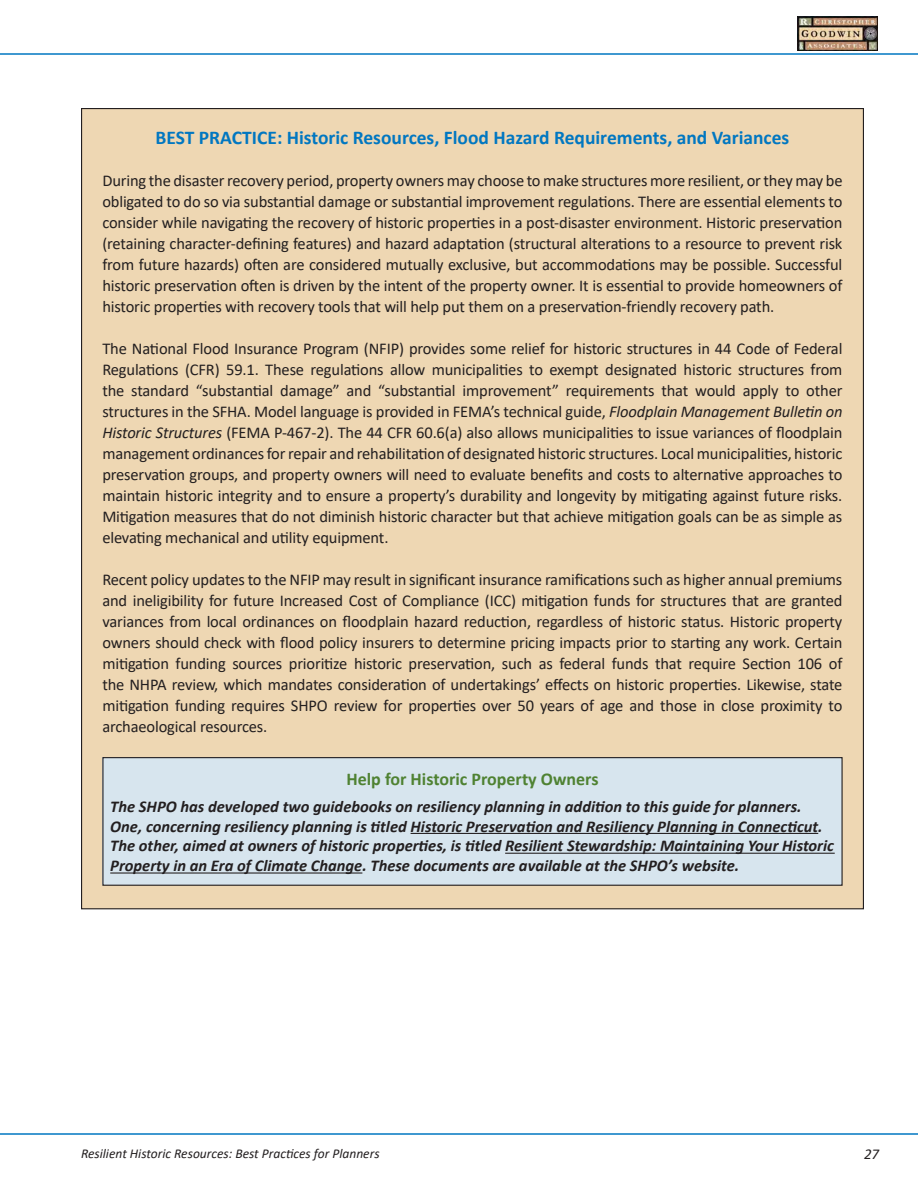
<style>
.page{position:relative;width:918px;height:1188px;background:#fff}
.page>*{position:absolute;margin:0;border:0;box-sizing:border-box;transform-origin:0 0}
.Head_3_Blue{font:700 19.5px "Calibri";color:#0177c1}
.Blue_Box_Heading{font:700 18px "Calibri";color:#4f8232}
.t1{font:16.5px/21px "Calibri";letter-spacing:-.01em;color:#231f20;text-align:justify}
.Blue_Box_Text{font:italic 700 16.5px/19.8px "Calibri";color:#231f20}
.t2{font:italic 15px "Calibri";color:#231f20}
.t3{font:italic 13.5px "Calibri";color:#231f20}
.s1{font-style:italic}
</style>
<div class="page">
<img style="left:797px;top:17px;width:81px;height:34px">
<hr style="left:0;top:1133px;width:918px;height:2px;background:#0177c1">
<hr style="left:0;top:53px;width:918px;height:2px;background:#0177c1">
<div style="left:82px;top:109px;width:781px;height:800px;background:#eed7b3"></div>
<div style="left:103px;top:758px;width:739px;height:127px;background:#d7e5ee"></div>
<hr style="left:411px;top:833px;width:407px;height:1px;background:#231f20">
<hr style="left:505px;top:853px;width:330px;height:1px;background:#231f20">
<hr style="left:110px;top:872px;width:252px;height:2px;background:#231f20">
<div style="left:102px;top:757px;width:741px;height:129px;border:1px solid #231f20"></div>
<p class="Head_3_Blue" style="left:156px;top:124px;width:635px">BEST PRACTICE: Historic Resources, Flood Hazard Requirements, and Variances</p>
<p class="t1" style="left:102px;top:170px;width:742px">During the disaster recovery period, property owners may choose to make structures more resilient, or they may be obligated to do so via substantial damage or substantial improvement regulations. There are essential elements to consider while navigating the recovery of historic properties in a post-disaster environment. Historic preservation (retaining character-defining features) and hazard adaptation (structural alterations to a resource to prevent risk from future hazards) often are considered mutually exclusive, but accommodations may be possible. Successful historic preservation often is driven by the intent of the property owner. It is essential to provide homeowners of historic properties with recovery tools that will help put them on a preservation-friendly recovery path.</p>
<p class="t1" style="left:102px;top:338px;width:742px">The National Flood Insurance Program (NFIP) provides some relief for historic structures in 44 Code of Federal Regulations (CFR) 59.1. These regulations allow municipalities to exempt designated historic structures from the standard “substantial damage” and “substantial improvement” requirements that would apply to other structures in the SFHA. Model language is provided in FEMA’s technical guide, <span class="s1">Floodplain Management Bulletin on Historic Structures</span> (FEMA P-467-2). The 44 CFR 60.6(a) also allows municipalities to issue variances of floodplain management ordinances for repair and rehabilitation of designated historic structures. Local municipalities, historic preservation groups, and property owners will need to evaluate benefits and costs to alternative approaches to maintain historic integrity and to ensure a property’s durability and longevity by mitigating against future risks.<br>Mitigation measures that do not diminish historic character but that achieve mitigation goals can be as simple as elevating mechanical and utility equipment.</p>
<p class="t1" style="left:102px;top:569px;width:742px">Recent policy updates to the NFIP may result in significant insurance ramifications such as higher annual premiums and ineligibility for future Increased Cost of Compliance (ICC) mitigation funds for structures that are granted variances from local ordinances on floodplain hazard reduction, regardless of historic status. Historic property owners should check with flood policy insurers to determine pricing impacts prior to starting any work. Certain mitigation funding sources prioritize historic preservation, such as federal funds that require Section 106 of the NHPA review, which mandates consideration of undertakings’ effects on historic properties. Likewise, state mitigation funding requires SHPO review for properties over 50 years of age and those in close proximity to archaeological resources.</p>
<p class="Blue_Box_Heading" style="left:346px;top:767px;width:254px">Help for Historic Property Owners</p>
<p class="Blue_Box_Text" style="left:110px;top:796px;width:725px">The SHPO has developed two guidebooks on resiliency planning in addition to this guide for planners.<br>One, concerning resiliency planning is titled Historic Preservation and Resiliency Planning in Connecticut.<br>The other, aimed at owners of historic properties, is titled Resilient Stewardship: Maintaining Your Historic Property in an Era of Climate Change. These documents are available at the SHPO’s website.</p>
<p class="t3" style="left:81px;top:1144px;width:300px">Resilient Historic Resources: Best Practices for Planners</p>
<p class="t2" style="left:864px;top:1143px;width:17px">27</p>
</div>
